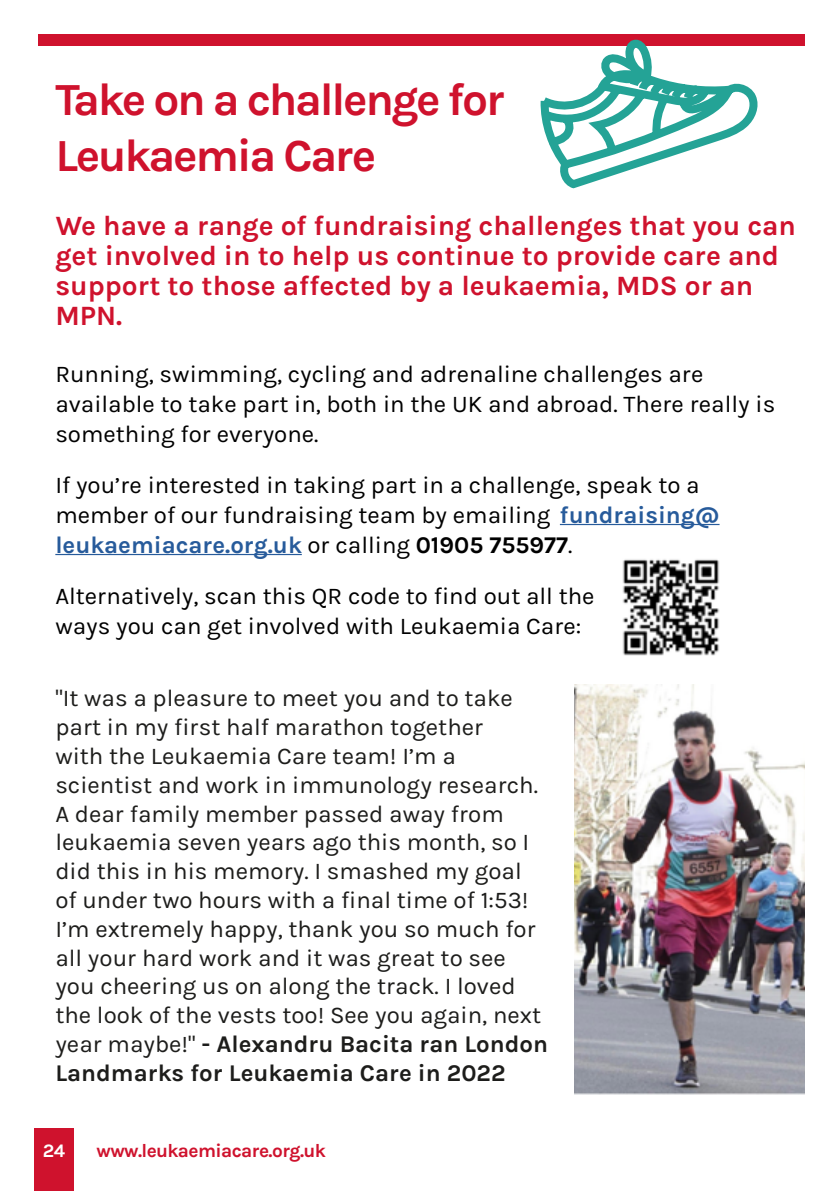
<style>
.page{position:relative;width:840px;height:1191px;background:#fff}
.page>*{position:absolute;margin:0;border:0;box-sizing:border-box;transform-origin:0 0}
.t1{font:700 46px/56px "Karla";letter-spacing:-.05em;color:#cf122d}
.t2{font:700 28px/30px "Karla";color:#cf122d}
.t3{font:24px/28.8px "Karla";color:#1d1d1b}
.t4{font:24px/30px "Karla";color:#000}
.t5{font:700 19px "Karla";letter-spacing:-.03em;color:#cf122d}
.t6{font:700 19px "Karla";color:#fff}
.s1{font-weight:700;color:#275b9b}
.s2{font-weight:700}
</style>
<div class="page">
<div style="left:34px;top:1128px;width:40px;height:63px;background:#cf122d"></div>
<div style="left:38px;top:34px;width:766px;height:11px;background:#cf122d"></div>
<hr style="left:559px;top:524px;width:160px;height:1px;background:#275b9b">
<hr style="left:55px;top:554px;width:246px;height:1px;background:#275b9b">
<svg style="left:533px;top:39px;width:233px;height:150px"></svg>
<img style="left:574px;top:684px;width:230px;height:410px">
<img style="left:622px;top:559px;width:98px;height:97px">
<h1 class="t1" style="left:55px;top:72px;width:451px">Take on a challenge for<br>Leukaemia Care</h1>
<p class="t2" style="left:55px;top:210px;width:741px">We have a range of fundraising challenges that you can get involved in to help us continue to provide care and support to those affected by a leukaemia, MDS or an MPN.</p>
<p class="t4" style="left:55px;top:359px;width:721px">Running, swimming, cycling and adrenaline challenges are available to take part in, both in the UK and abroad. There really is something for everyone.</p>
<p class="t4" style="left:55px;top:470px;width:665px">If you’re interested in taking part in a challenge, speak to a member of our fundraising team by emailing <span class="s1">fundraising@ leukaemiacare.org.uk</span> or calling <span class="s2">01905 755977</span>.</p>
<p class="t4" style="left:55px;top:581px;width:540px">Alternatively, scan this QR code to find out all the ways you can get involved with Leukaemia Care:</p>
<p class="t3" style="left:55px;top:684px;width:494px">"It was a pleasure to meet you and to take part in my first half marathon together<br>with the Leukaemia Care team! I’m a scientist and work in immunology research.<br>A dear family member passed away from leukaemia seven years ago this month, so I did this in his memory. I smashed my goal of under two hours with a final time of 1:53!<br>I’m extremely happy, thank you so much for all your hard work and it was great to see you cheering us on along the track. I loved the look of the vests too! See you again, next year maybe!" <span class="s2">- Alexandru Bacita ran London Landmarks for Leukaemia Care in 2022</span></p>
<p class="t6" style="left:43px;top:1140px;width:24px">24</p>
<p class="t5" style="left:96px;top:1140px;width:231px">www.leukaemiacare.org.uk</p>
</div>
